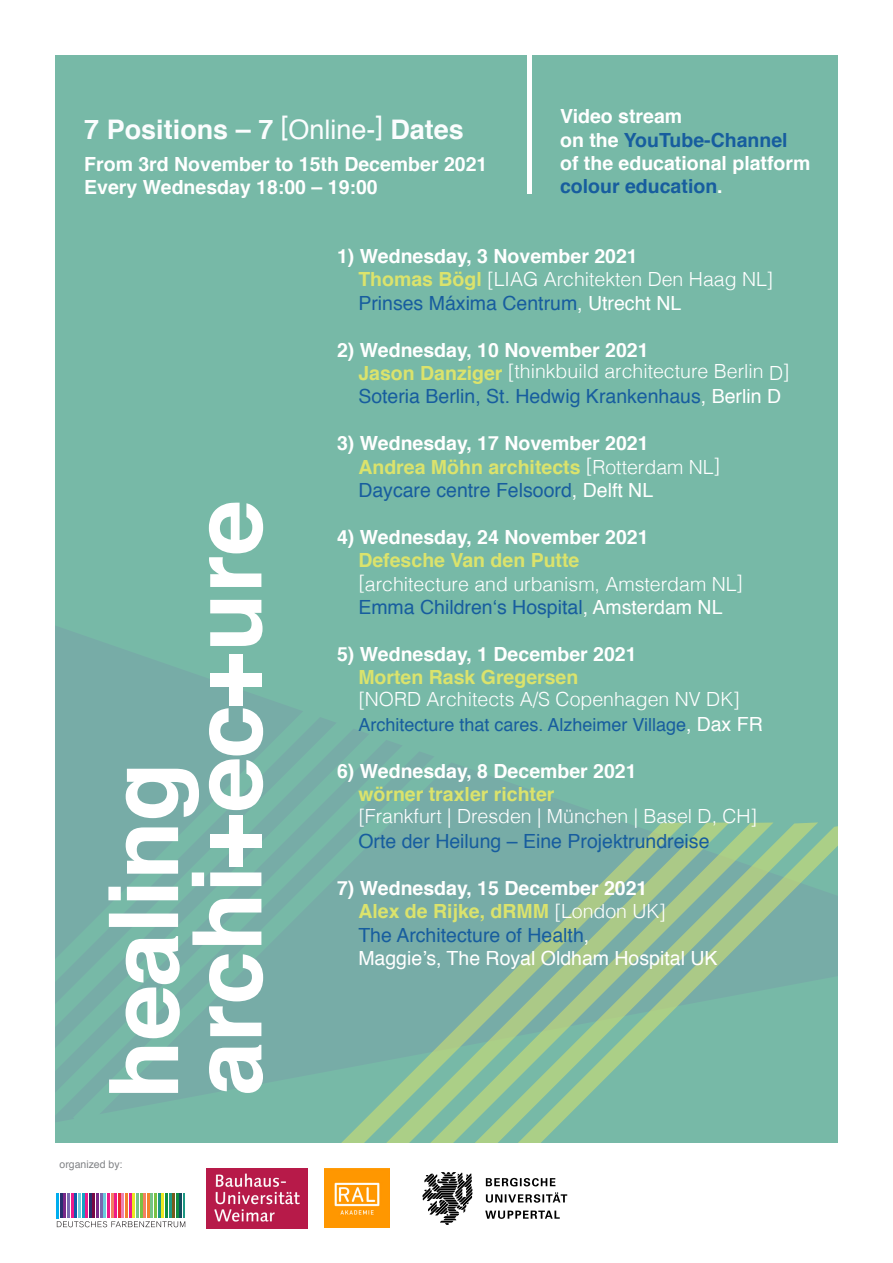
<style>
.page{position:relative;width:893px;height:1263px;background:#fff}
.page>*{position:absolute;margin:0;border:0;box-sizing:border-box;transform-origin:0 0}
.t1{font:700 27px "Helvetica";color:#fbfdfe}
.t2{font:700 19.5px "Helvetica";color:#fff}
.t3{font:19.5px "Helvetica";color:#175d9e}
.t4{font:300 19.5px "Helvetica";color:#fff}
.t5{font:700 19.5px "Helvetica";color:#dbe36c}
.t6{font:700 19.5px "Helvetica";color:#175d9e}
.t7{font:19.5px "Helvetica";color:#fff}
.t8{font:18px "Helvetica";color:#175d9e}
.t9{font:10.5px "Helvetica";color:#808285}
.s1{font-weight:400}
.s2{color:#fff}
.s3{font-weight:700;color:#dbe36c}
.s4{font-weight:300;color:#fff}
.s5{font-size:19.5px;color:#fff}
</style>
<div class="page">
<div style="left:0;top:0;width:893px;height:1195px;background:#77b9a7"></div>
<svg style="left:54px;top:810px;width:568px;height:306px"></svg>
<svg style="left:54px;top:795px;width:534px;height:283px;fill:#77aca7"></svg>
<svg style="left:54px;top:779px;width:490px;height:253px;fill:#77aca7"></svg>
<svg style="left:54px;top:538px;width:445px;height:447px"></svg>
<svg style="left:818px;top:823px;width:21px;height:320px"></svg>
<svg style="left:773px;top:822px;width:45px;height:166px;fill:#77aca7"></svg>
<svg style="left:729px;top:822px;width:44px;height:174px"></svg>
<svg style="left:684px;top:822px;width:45px;height:183px"></svg>
<svg style="left:215px;top:822px;width:469px;height:321px;fill:#77aca7"></svg>
<svg style="left:108px;top:503px;width:155px;height:590px"></svg>
<div style="left:527px;top:43px;width:5px;height:151px;background:#fff"></div>
<div style="left:0;top:0;width:54px;height:1263px;background:#fff"></div>
<div style="left:839px;top:0;width:54px;height:1261px;background:#fff"></div>
<div style="left:0;top:0;width:893px;height:54px;background:#fff"></div>
<div style="left:32px;top:1143px;width:861px;height:120px;background:#fff"></div>
<svg style="left:57px;top:1193px;width:128px;height:34px"></svg>
<hr style="left:173px;top:1193px;width:2px;height:25px;background:#755c1c">
<hr style="left:180px;top:1193px;width:2px;height:25px;background:#144b5d">
<hr style="left:169px;top:1193px;width:2px;height:25px;background:#1d9983">
<hr style="left:165px;top:1193px;width:2px;height:25px;background:#118f44">
<hr style="left:162px;top:1193px;width:2px;height:25px;background:#ece820">
<hr style="left:158px;top:1193px;width:2px;height:25px;background:#1d9983">
<hr style="left:155px;top:1193px;width:2px;height:25px;background:#7ac143">
<hr style="left:151px;top:1193px;width:2px;height:25px;background:#75c487">
<hr style="left:147px;top:1193px;width:2px;height:25px;background:#f4822b">
<hr style="left:144px;top:1193px;width:2px;height:25px;background:#f48163">
<hr style="left:140px;top:1193px;width:2px;height:25px;background:#7ac143">
<hr style="left:136px;top:1193px;width:2px;height:25px;background:#75c487">
<hr style="left:133px;top:1193px;width:2px;height:25px;background:#ece820">
<hr style="left:129px;top:1193px;width:2px;height:25px;background:#ed198b">
<hr style="left:126px;top:1193px;width:2px;height:25px;background:#f4822b">
<hr style="left:122px;top:1193px;width:2px;height:25px;background:#ec82b4">
<hr style="left:118px;top:1193px;width:2px;height:25px;background:#ee2f2c">
<hr style="left:115px;top:1193px;width:2px;height:25px;background:#ed198b">
<hr style="left:111px;top:1193px;width:2px;height:25px;background:#f48163">
<hr style="left:107px;top:1193px;width:3px;height:25px;background:#ed198b">
<hr style="left:104px;top:1193px;width:2px;height:25px;background:#6ecddd">
<hr style="left:100px;top:1193px;width:2px;height:25px;background:#796ab0">
<hr style="left:97px;top:1193px;width:2px;height:25px;background:#7a2989">
<hr style="left:93px;top:1193px;width:2px;height:25px;background:#780744">
<hr style="left:89px;top:1193px;width:2px;height:25px;background:#272f6e">
<hr style="left:86px;top:1193px;width:2px;height:25px;background:#ed198b">
<hr style="left:82px;top:1193px;width:2px;height:25px;background:#16a1c3">
<hr style="left:78px;top:1193px;width:3px;height:25px;background:#6ecddd">
<hr style="left:75px;top:1193px;width:2px;height:25px;background:#115baa">
<hr style="left:71px;top:1193px;width:2px;height:25px;background:#ed198b">
<hr style="left:68px;top:1193px;width:2px;height:25px;background:#796ab0">
<hr style="left:64px;top:1193px;width:2px;height:25px;background:#7a2989">
<hr style="left:60px;top:1193px;width:2px;height:25px;background:#272f6e">
<hr style="left:57px;top:1193px;width:2px;height:25px;background:#00adee">
<img style="left:324px;top:1168px;width:65px;height:59px">
<img style="left:206px;top:1168px;width:101px;height:60px">
<svg style="left:485px;top:1210px;width:75px;height:9px"></svg>
<svg style="left:486px;top:1192px;width:81px;height:11px"></svg>
<svg style="left:486px;top:1178px;width:69px;height:8px"></svg>
<svg style="left:422px;top:1172px;width:51px;height:53px"></svg>
<p class="t1" style="left:84px;top:108px;width:381px">7 Positions – 7 <sup>[</sup><span class="s1">Online-</span><sup>]</sup> Dates</p>
<p class="t2" style="left:84px;top:148px;width:405px">From 3rd November to 15th December 2021</p>
<p class="t2" style="left:84px;top:172px;width:295px">Every Wednesday 18:00 – 19:00</p>
<p class="t2" style="left:560px;top:101px;width:124px">Video stream</p>
<p class="t6" style="left:560px;top:124px;width:229px"><span class="s2">on the</span> YouTube-Channel</p>
<p class="t2" style="left:560px;top:147px;width:252px">of the educational platform</p>
<p class="t6" style="left:560px;top:171px;width:164px">colour education<span class="s2">.</span></p>
<p class="t9" style="left:60px;top:1156px;width:65px">organized by:</p>
<p class="t2" style="left:337px;top:240px;width:302px">1) Wednesday, 3 November 2021</p>
<p class="t4" style="left:358px;top:263px;width:417px"><span class="s3">Thomas Bögl</span> [LIAG Architekten Den Haag NL]</p>
<p class="t3" style="left:358px;top:288px;width:324px">Prinses Máxima Centrum<span class="s2">, Utrecht NL</span></p>
<p class="t2" style="left:337px;top:334px;width:313px">2) Wednesday, 10 November 2021</p>
<p class="t4" style="left:358px;top:355px;width:433px"><span class="s3">Jason Danziger</span> [thinkbuild architecture Berlin D]</p>
<p class="t3" style="left:358px;top:381px;width:424px">Soteria Berlin, St. Hedwig Krankenhaus<span class="s2">, Berlin D</span></p>
<p class="t2" style="left:337px;top:428px;width:313px">3) Wednesday, 17 November 2021</p>
<p class="t5" style="left:358px;top:451px;width:363px">Andrea Möhn architects <span class="s4">[Rotterdam NL]</span></p>
<p class="t3" style="left:358px;top:475px;width:296px">Daycare centre Felsoord<span class="s2">, Delft NL</span></p>
<p class="t2" style="left:337px;top:521px;width:313px">4) Wednesday, 24 November 2021</p>
<p class="t5" style="left:358px;top:545px;width:223px">Defesche Van den Putte</p>
<p class="t4" style="left:358px;top:567px;width:386px">[architecture and urbanism, Amsterdam NL]</p>
<p class="t3" style="left:358px;top:592px;width:366px">Emma Children‘s Hospital<span class="s2">, Amsterdam NL</span></p>
<p class="t2" style="left:337px;top:638px;width:301px">5) Wednesday, 1 December 2021</p>
<p class="t5" style="left:358px;top:662px;width:221px">Morten Rask Gregersen</p>
<p class="t4" style="left:358px;top:683px;width:383px">[NORD Architects A/S Copenhagen NV DK]</p>
<p class="t8" style="left:358px;top:711px;width:406px">Architecture that cares. Alzheimer Village<span class="s5">, Dax FR</span></p>
<p class="t2" style="left:337px;top:755px;width:301px">6) Wednesday, 8 December 2021</p>
<p class="t5" style="left:358px;top:779px;width:198px">wörner traxler richter</p>
<p class="t4" style="left:358px;top:800px;width:400px">[Frankfurt | Dresden | München | Basel D, CH]</p>
<p class="t3" style="left:358px;top:826px;width:353px">Orte der Heilung – Eine Projektrundreise</p>
<p class="t2" style="left:337px;top:872px;width:312px">7) Wednesday, 15 December 2021</p>
<p class="t5" style="left:358px;top:896px;width:309px">Alex de Rijke, dRMM <span class="s4">[London UK]</span></p>
<p class="t3" style="left:358px;top:920px;width:232px">The Architecture of Health<span class="s2">,</span></p>
<p class="t7" style="left:358px;top:943px;width:361px">Maggie’s, The Royal Oldham Hospital UK</p>
</div>
